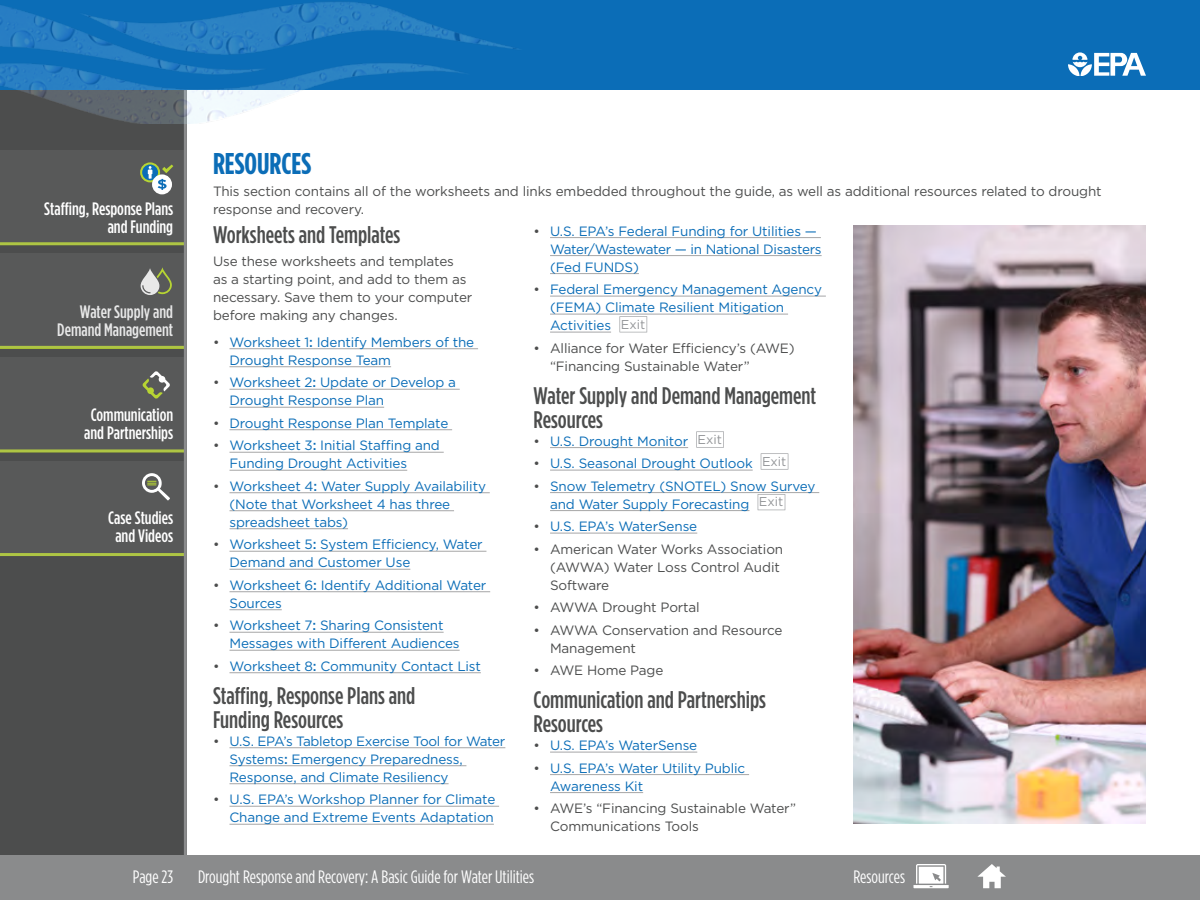
<style>
.page{position:relative;width:1200px;height:900px;background:#fff}
.page>*{position:absolute;margin:0;border:0;box-sizing:border-box;transform-origin:0 0}
.t1{font:700 30px "Gotham Condensed";color:#0b6db7}
.t2{font:500 24px/24px "Gotham Condensed";color:#4c4d4d}
.t3{font:500 18px/18px "Gotham Condensed";color:#fff;text-align:right}
.t4{font:18px "Gotham Condensed";color:#fff}
.t5{font:13.5px/18px "Gotham";letter-spacing:-.01em;color:#0b6db7}
.t6{font:13.5px/18px "Gotham";letter-spacing:-.01em;color:#4c4d4d}
.s1{color:#4c4d4d}
.s2{font-weight:500}
.s3{font-size:12.75px;color:#939598}
</style>
<div class="page">
<div style="left:0;top:90px;width:187px;height:810px;background:#4c4d4d"></div>
<hr style="left:0;top:242px;width:185px;height:3px;background:#b7d433">
<hr style="left:0;top:346px;width:185px;height:3px;background:#b7d433">
<hr style="left:0;top:553px;width:185px;height:3px;background:#b7d433">
<hr style="left:184px;top:90px;width:3px;height:810px;background:#8a8b8c">
<div style="left:0;top:0;width:1200px;height:90px;background:#0b6db7"></div>
<svg style="left:1068px;top:52px;width:78px;height:24px"></svg>
<img style="left:0;top:2px;width:520px;height:122px">
<div style="left:0;top:855px;width:1200px;height:45px;background:#8a8b8c"></div>
<svg style="left:914px;top:864px;width:35px;height:24px"></svg>
<hr style="left:230px;top:348px;width:248px;height:1px;background:#a6a6a7">
<hr style="left:230px;top:366px;width:161px;height:1px;background:#a6a6a7">
<hr style="left:230px;top:389px;width:230px;height:1px;background:#a6a6a7">
<hr style="left:230px;top:407px;width:154px;height:1px;background:#a6a6a7">
<hr style="left:230px;top:429px;width:222px;height:1px;background:#a6a6a7">
<hr style="left:230px;top:452px;width:214px;height:1px;background:#a6a6a7">
<hr style="left:230px;top:470px;width:177px;height:1px;background:#a6a6a7">
<hr style="left:230px;top:492px;width:260px;height:1px;background:#a6a6a7">
<hr style="left:230px;top:510px;width:224px;height:1px;background:#a6a6a7">
<hr style="left:230px;top:528px;width:118px;height:1px;background:#a6a6a7">
<hr style="left:230px;top:551px;width:256px;height:1px;background:#a6a6a7">
<hr style="left:230px;top:569px;width:180px;height:1px;background:#a6a6a7">
<hr style="left:230px;top:591px;width:260px;height:1px;background:#a6a6a7">
<hr style="left:230px;top:609px;width:52px;height:1px;background:#a6a6a7">
<hr style="left:230px;top:632px;width:214px;height:1px;background:#a6a6a7">
<hr style="left:230px;top:650px;width:230px;height:1px;background:#a6a6a7">
<hr style="left:230px;top:672px;width:251px;height:1px;background:#a6a6a7">
<hr style="left:230px;top:747px;width:275px;height:1px;background:#a6a6a7">
<hr style="left:230px;top:765px;width:236px;height:1px;background:#a6a6a7">
<hr style="left:230px;top:783px;width:219px;height:1px;background:#a6a6a7">
<hr style="left:230px;top:806px;width:269px;height:1px;background:#a6a6a7">
<hr style="left:230px;top:824px;width:264px;height:1px;background:#a6a6a7">
<hr style="left:550px;top:237px;width:271px;height:1px;background:#a6a6a7">
<hr style="left:550px;top:255px;width:272px;height:1px;background:#a6a6a7">
<hr style="left:550px;top:273px;width:89px;height:1px;background:#a6a6a7">
<hr style="left:550px;top:296px;width:276px;height:1px;background:#a6a6a7">
<hr style="left:550px;top:314px;width:238px;height:1px;background:#a6a6a7">
<hr style="left:550px;top:332px;width:61px;height:1px;background:#a6a6a7">
<hr style="left:550px;top:447px;width:138px;height:1px;background:#a6a6a7">
<hr style="left:550px;top:470px;width:203px;height:1px;background:#a6a6a7">
<hr style="left:550px;top:492px;width:269px;height:1px;background:#a6a6a7">
<hr style="left:550px;top:510px;width:199px;height:1px;background:#a6a6a7">
<hr style="left:550px;top:533px;width:147px;height:1px;background:#a6a6a7">
<hr style="left:550px;top:752px;width:147px;height:1px;background:#a6a6a7">
<hr style="left:550px;top:774px;width:199px;height:1px;background:#a6a6a7">
<hr style="left:550px;top:792px;width:93px;height:1px;background:#a6a6a7">
<svg style="left:696px;top:431px;width:28px;height:17px"></svg>
<svg style="left:758px;top:494px;width:27px;height:16px"></svg>
<svg style="left:761px;top:453px;width:27px;height:17px"></svg>
<svg style="left:620px;top:316px;width:27px;height:16px"></svg>
<div style="left:0;top:150px;width:185px;height:94px;background:#585959"></div>
<svg style="left:141px;top:163px;width:18px;height:18px"></svg>
<div style="left:140px;top:162px;width:20px;height:20px;border:2px solid #b7d433;border-radius:50%"></div>
<div style="left:153px;top:175px;width:18px;height:18px;background:#fff;border-radius:50%"></div>
<div style="left:152px;top:174px;width:20px;height:20px;border:2px solid #fff;border-radius:50%"></div>
<svg style="left:148px;top:166px;width:4px;height:13px"></svg>
<svg style="left:158px;top:179px;width:9px;height:11px"></svg>
<svg style="left:162px;top:165px;width:11px;height:8px"></svg>
<div style="left:0;top:357px;width:185px;height:95px;background:#585959"></div>
<svg style="left:142px;top:371px;width:28px;height:28px"></svg>
<div style="left:0;top:461px;width:185px;height:94px;background:#585959"></div>
<svg style="left:142px;top:473px;width:28px;height:28px"></svg>
<div style="left:0;top:254px;width:185px;height:94px;background:#585959"></div>
<svg style="left:141px;top:267px;width:31px;height:28px"></svg>
<img style="left:854px;top:225px;width:292px;height:599px">
<svg style="left:977px;top:864px;width:29px;height:24px"></svg>
<p class="t3" style="left:44px;top:199px;width:130px">Staffing, Response Plans and Funding</p>
<p class="t3" style="left:57px;top:303px;width:117px">Water Supply and<br>Demand Management</p>
<p class="t3" style="left:84px;top:405px;width:90px;text-align:center">Communication and Partnerships</p>
<p class="t3" style="left:108px;top:509px;width:66px;text-align:center">Case Studies and Videos</p>
<h3 class="t4" style="left:133px;top:866px;width:42px">Page 23</h3>
<h2 class="t1" style="left:213px;top:147px;width:100px">RESOURCES</h2>
<p class="t6" style="left:213px;top:182px;width:890px">This section contains all of the worksheets and links embedded throughout the guide, as well as additional resources related to drought response and recovery.</p>
<h3 class="t2" style="left:213px;top:222px;width:189px">Worksheets and Templates</h3>
<p class="t6" style="left:213px;top:252px;width:261px">Use these worksheets and templates<br>as a starting point, and add to them as necessary. Save them to your computer before making any changes.</p>
<p class="t5" style="left:229px;top:333px;width:246px;text-indent:-16px"><span class="s1">•</span> Worksheet 1<span class="s2">:</span> Identify Members of the<br>Drought Response Team</p>
<p class="t5" style="left:229px;top:373px;width:228px;text-indent:-16px"><span class="s1">•</span> Worksheet 2<span class="s2">:</span> Update or Develop a<br>Drought Response Plan</p>
<p class="t5" style="left:213px;top:414px;width:237px"><span class="s1">•</span> Drought Response Plan Template</p>
<p class="t5" style="left:229px;top:436px;width:212px;text-indent:-16px"><span class="s1">•</span> Worksheet 3<span class="s2">:</span> Initial Staffing and<br>Funding Drought Activities</p>
<p class="t5" style="left:229px;top:477px;width:258px;text-indent:-16px"><span class="s1">•</span> Worksheet 4<span class="s2">:</span> Water Supply Availability (Note that Worksheet 4 has three spreadsheet tabs)</p>
<p class="t5" style="left:229px;top:535px;width:255px;text-indent:-16px"><span class="s1">•</span> Worksheet 5<span class="s2">:</span> System Efficiency, Water<br>Demand and Customer Use</p>
<p class="t5" style="left:229px;top:576px;width:258px;text-indent:-16px"><span class="s1">•</span> Worksheet 6<span class="s2">:</span> Identify Additional Water<br>Sources</p>
<p class="t5" style="left:229px;top:616px;width:232px;text-indent:-16px"><span class="s1">•</span> Worksheet 7<span class="s2">:</span> Sharing Consistent<br>Messages with Different Audiences</p>
<p class="t5" style="left:213px;top:657px;width:269px"><span class="s1">•</span> Worksheet 8<span class="s2">:</span> Community Contact List</p>
<h3 class="t2" style="left:213px;top:683px;width:204px">Staffing, Response Plans and<br>Funding Resources</h3>
<p class="t5" style="left:229px;top:732px;width:277px;text-indent:-16px"><span class="s1">•</span> U.S. EPA’s Tabletop Exercise Tool for Water<br>Systems<span class="s2">:</span> Emergency Preparedness,<br>Response, and Climate Resiliency</p>
<p class="t5" style="left:213px;top:790px;width:284px;text-align:right"><span class="s1">•</span> U.S. EPA’s Workshop Planner for Climate<br>Change and Extreme Events Adaptation</p>
<p class="t5" style="left:550px;top:222px;width:273px;text-indent:-16px"><span class="s1">•</span> U.S. EPA’s Federal Funding for Utilities —<br>Water/Wastewater — in National Disasters (Fed FUNDS)</p>
<p class="t5" style="left:550px;top:280px;width:274px;text-indent:-16px"><span class="s1">•</span> Federal Emergency Management Agency (FEMA) Climate Resilient Mitigation<br>Activities <span class="s3">Exit</span></p>
<p class="t6" style="left:550px;top:339px;width:246px;text-indent:-16px">• Alliance for Water Efficiency’s (AWE) “Financing Sustainable Water”</p>
<h2 class="t2" style="left:534px;top:383px;width:284px">Water Supply and Demand Management<br>Resources</h2>
<p class="t5" style="left:534px;top:432px;width:190px"><span class="s1">•</span> U.S. Drought Monitor <sup>Exit</sup></p>
<p class="t5" style="left:534px;top:454px;width:254px"><span class="s1">•</span> U.S. Seasonal Drought Outlook <sup>Exit</sup></p>
<p class="t5" style="left:550px;top:477px;width:267px;text-indent:-16px"><span class="s1">•</span> Snow Telemetry (SNOTEL) Snow Survey and Water Supply Forecasting <sup>Exit</sup></p>
<p class="t5" style="left:534px;top:517px;width:165px"><span class="s1">•</span> U.S. EPA’s WaterSense</p>
<p class="t6" style="left:550px;top:540px;width:235px;text-indent:-16px">• American Water Works Association (AWWA) Water Loss Control Audit<br>Software</p>
<p class="t6" style="left:534px;top:598px;width:168px">• AWWA Drought Portal</p>
<p class="t6" style="left:550px;top:621px;width:234px;text-indent:-16px">• AWWA Conservation and Resource<br>Management</p>
<p class="t6" style="left:534px;top:661px;width:131px">• AWE Home Page</p>
<h3 class="t2" style="left:534px;top:687px;width:234px">Communication and Partnerships<br>Resources</h3>
<p class="t5" style="left:534px;top:736px;width:165px"><span class="s1">•</span> U.S. EPA’s WaterSense</p>
<p class="t5" style="left:550px;top:759px;width:197px;text-indent:-16px"><span class="s1">•</span> U.S. EPA’s Water Utility Public<br>Awareness Kit</p>
<p class="t6" style="left:550px;top:799px;width:248px;text-indent:-16px">• AWE’s “Financing Sustainable Water”<br>Communications Tools</p>
<h3 class="t4" style="left:198px;top:866px;width:338px">Drought Response and Recovery: A Basic Guide for Water Utilities</h3>
<p class="t4" style="left:854px;top:866px;width:53px">Resources</p>
</div>
